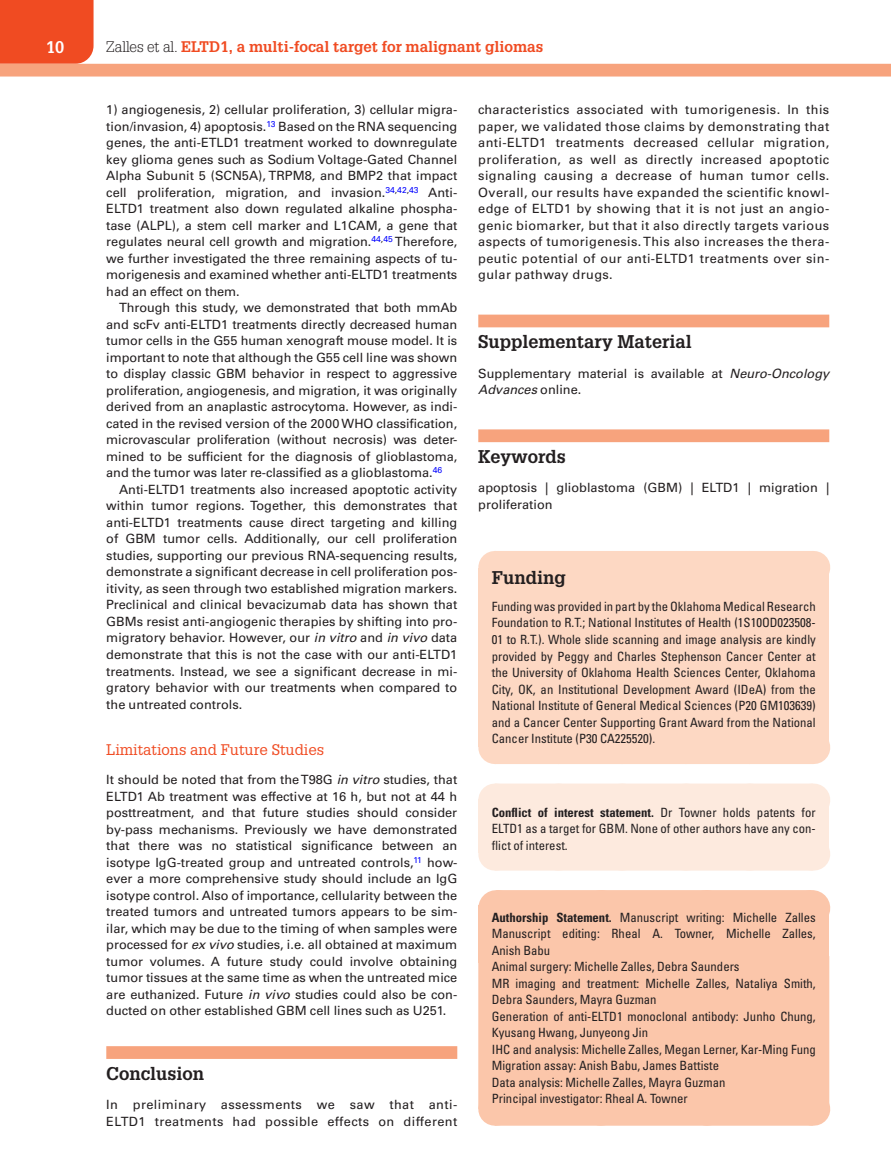
<style>
.page{position:relative;width:891px;height:1175px;background:#fff}
.page>*{position:absolute;margin:0;border:0;box-sizing:border-box;transform-origin:0 0}
.t1{font:700 18px "Glypha LT Std";color:#231f20}
.t2{font:700 16.5px "Glypha LT Std";color:#fff}
.t3{font:700 15px "Glypha LT Std";color:#f04b22}
.t4{font:15px "Glypha LT Std";color:#f04b22}
.t5{font:12.75px/16.5px "Univers LT Std";color:#231f20;text-align:justify}
.t6{font:condensed 12.75px/16.5px "Univers LT Std";color:#231f20;text-align:justify}
.t7{font:12.75px/16.5px "Univers LT Std";letter-spacing:.03em;color:#231f20}
.s1{font-weight:300;color:#231f20}
.s2{font-style:italic}
.s3{font-weight:700}
</style>
<div class="page">
<div style="left:0;top:0;width:94px;height:64px;background:#f04b22"></div>
<div style="left:0;top:64px;width:891px;height:12px;background:#f7a37d"></div>
<div style="left:106px;top:1046px;width:351px;height:12px;background:#f7a37d"></div>
<div style="left:478px;top:314px;width:351px;height:13px;background:#f7a37d"></div>
<div style="left:478px;top:429px;width:351px;height:13px;background:#f7a37d"></div>
<div style="left:478px;top:568px;width:351px;height:33px;background:#fdd8c3"></div>
<div style="left:495px;top:551px;width:318px;height:33px;background:#fdd8c3"></div>
<hr style="left:813px;top:551px;width:1px;height:33px;background:#fdd8c3">
<div style="left:478px;top:598px;width:351px;height:148px;background:#fdd8c3"></div>
<div style="left:495px;top:731px;width:318px;height:33px;background:#fdd8c3"></div>
<hr style="left:813px;top:731px;width:1px;height:33px;background:#fdd8c3">
<div style="left:478px;top:800px;width:351px;height:53px;background:#fdeade"></div>
<div style="left:495px;top:783px;width:318px;height:33px;background:#fdeade"></div>
<svg style="left:559px;top:783px;width:222px;height:1px"></svg>
<hr style="left:813px;top:783px;width:1px;height:33px;background:#fdeade">
<div style="left:495px;top:837px;width:318px;height:33px;background:#fdeade"></div>
<hr style="left:813px;top:837px;width:1px;height:33px;background:#fdeade">
<div style="left:478px;top:904px;width:351px;height:58px;background:#fbc6aa"></div>
<div style="left:496px;top:890px;width:315px;height:36px;background:#fbc6aa"></div>
<hr style="left:811px;top:890px;width:1px;height:36px;background:#fbc6aa">
<div style="left:495px;top:1092px;width:318px;height:33px;background:#fbc6aa"></div>
<hr style="left:813px;top:1092px;width:1px;height:33px;background:#fbc6aa">
<div style="left:478px;top:956px;width:351px;height:153px;background:#fbc6aa"></div>
<p class="t2" style="left:46px;top:37px;width:20px">10</p>
<p class="t3" style="left:106px;top:37px;width:439px"><span class="s1">Zalles et al.</span> ELTD1, a multi-focal target for malignant gliomas</p>
<p class="t5" style="left:106px;top:102px;width:353px">1) angiogenesis, 2) cellular proliferation, 3) cellular migra&shy;tion/invasion, 4) apoptosis.<sup>13</sup> Based on the RNA sequencing genes, the anti-ETLD1 treatment worked to downregulate key glioma genes such as Sodium Voltage-Gated Channel Alpha Subunit 5 (SCN5A), TRPM8, and BMP2 that impact cell proliferation, migration, and invasion.<sup>34</sup><sup>,</sup><sup>42</sup><sup>,</sup><sup>43</sup> Anti-ELTD1 treatment also down regulated alkaline phospha&shy;tase (ALPL), a stem cell marker and L1CAM, a gene that regulates neural cell growth and migration.<sup>44</sup><sup>,</sup><sup>45</sup> Therefore, we further investigated the three remaining aspects of tu&shy;morigenesis and examined whether anti-ELTD1 treatments had an effect on them.</p>
<p class="t5" style="left:106px;top:300px;width:353px;text-indent:13px">Through this study, we demonstrated that both mmAb and scFv anti-ELTD1 treatments directly decreased human tumor cells in the G55 human xenograft mouse model. It is important to note that although the G55 cell line was shown to display classic GBM behavior in respect to aggressive proliferation, angiogenesis, and migration, it was originally derived from an anaplastic astrocytoma. However, as indi&shy;cated in the revised version of the 2000 WHO classification, microvascular proliferation (without necrosis) was deter&shy;mined to be sufficient for the diagnosis of glioblastoma, and the tumor was later re-classified as a glioblastoma.<sup>46</sup></p>
<p class="t5" style="left:106px;top:481px;width:353px;text-indent:13px">Anti-ELTD1 treatments also increased apoptotic activity within tumor regions. Together, this demonstrates that anti-ELTD1 treatments cause direct targeting and killing of GBM tumor cells. Additionally, our cell proliferation studies, supporting our previous RNA-sequencing results, demonstrate a significant decrease in cell proliferation pos&shy;itivity, as seen through two established migration markers.<br>Preclinical and clinical bevacizumab data has shown that GBMs resist anti-angiogenic therapies by shifting into pro&shy;migratory behavior. However, our <span class="s2">in vitro</span> and <span class="s2">in vivo</span> data demonstrate that this is not the case with our anti-ELTD1 treatments. Instead, we see a significant decrease in mi&shy;gratory behavior with our treatments when compared to the untreated controls.</p>
<p class="t4" style="left:106px;top:740px;width:219px">Limitations and Future Studies</p>
<p class="t5" style="left:106px;top:771px;width:353px">It should be noted that from the T98G <span class="s2">in vitro</span> studies, that ELTD1 Ab treatment was effective at 16 h, but not at 44 h posttreatment, and that future studies should consider by-pass mechanisms. Previously we have demonstrated that there was no statistical significance between an isotype IgG-treated group and untreated controls,<sup>11</sup> how&shy;ever a more comprehensive study should include an IgG isotype control. Also of importance, cellularity between the treated tumors and untreated tumors appears to be sim&shy;ilar, which may be due to the timing of when samples were processed for <span class="s2">ex vivo</span> studies, i.e. all obtained at maximum tumor volumes. A future study could involve obtaining tumor tissues at the same time as when the untreated mice are euthanized. Future <span class="s2">in vivo</span> studies could also be con&shy;ducted on other established GBM cell lines such as U251.</p>
<h1 class="t1" style="left:106px;top:1062px;width:100px">Conclusion</h1>
<p class="t7" style="left:106px;top:1096px;width:353px">In preliminary assessments we saw that anti-<br>ELTD1 treatments had possible effects on different</p>
<p class="t5" style="left:478px;top:102px;width:353px">characteristics associated with tumorigenesis. In this paper, we validated those claims by demonstrating that anti-ELTD1 treatments decreased cellular migration, proliferation, as well as directly increased apoptotic signaling causing a decrease of human tumor cells.<br>Overall, our results have expanded the scientific knowl&shy;edge of ELTD1 by showing that it is not just an angio&shy;genic biomarker, but that it also directly targets various aspects of tumorigenesis. This also increases the thera&shy;peutic potential of our anti-ELTD1 treatments over sin&shy;gular pathway drugs.</p>
<h1 class="t1" style="left:478px;top:331px;width:215px">Supplementary Material</h1>
<p class="t5" style="left:478px;top:365px;width:353px">Supplementary material is available at <span class="s2">Neuro-Oncology<br>Advances</span> online.</p>
<h1 class="t1" style="left:478px;top:445px;width:89px">Keywords</h1>
<p class="t5" style="left:478px;top:480px;width:353px">apoptosis | glioblastoma (GBM) | ELTD1 | migration | proliferation</p>
<h1 class="t1" style="left:492px;top:566px;width:76px">Funding</h1>
<p class="t6" style="left:492px;top:598px;width:326px">Funding was provided in part by the Oklahoma Medical Research Foundation to R.T.; National Institutes of Health (1S10OD023508- 01 to R.T.). Whole slide scanning and image analysis are kindly provided by Peggy and Charles Stephenson Cancer Center at the University of Oklahoma Health Sciences Center, Oklahoma City, OK, an Institutional Development Award (IDeA) from the National Institute of General Medical Sciences (P20 GM103639) and a Cancer Center Supporting Grant Award from the National Cancer Institute (P30 CA225520).</p>
<p class="t6" style="left:492px;top:803px;width:326px"><span class="s3">Conflict of interest statement.</span> Dr Towner holds patents for ELTD1 as a target for GBM. None of other authors have any con&shy;flict of interest.</p>
<p class="t6" style="left:492px;top:908px;width:326px;text-align:left"><span class="s3">Authorship Statement.</span> Manuscript writing: Michelle Zalles Manuscript editing: Rheal A. Towner, Michelle Zalles, Anish Babu<br>Animal surgery: Michelle Zalles, Debra Saunders<br>MR imaging and treatment: Michelle Zalles, Nataliya Smith, Debra Saunders, Mayra Guzman<br>Generation of anti-ELTD1 monoclonal antibody: Junho Chung, Kyusang Hwang, Junyeong Jin<br>IHC and analysis: Michelle Zalles, Megan Lerner, Kar-Ming Fung Migration assay: Anish Babu, James Battiste<br>Data analysis: Michelle Zalles, Mayra Guzman<br>Principal investigator: Rheal A. Towner</p>
</div>
